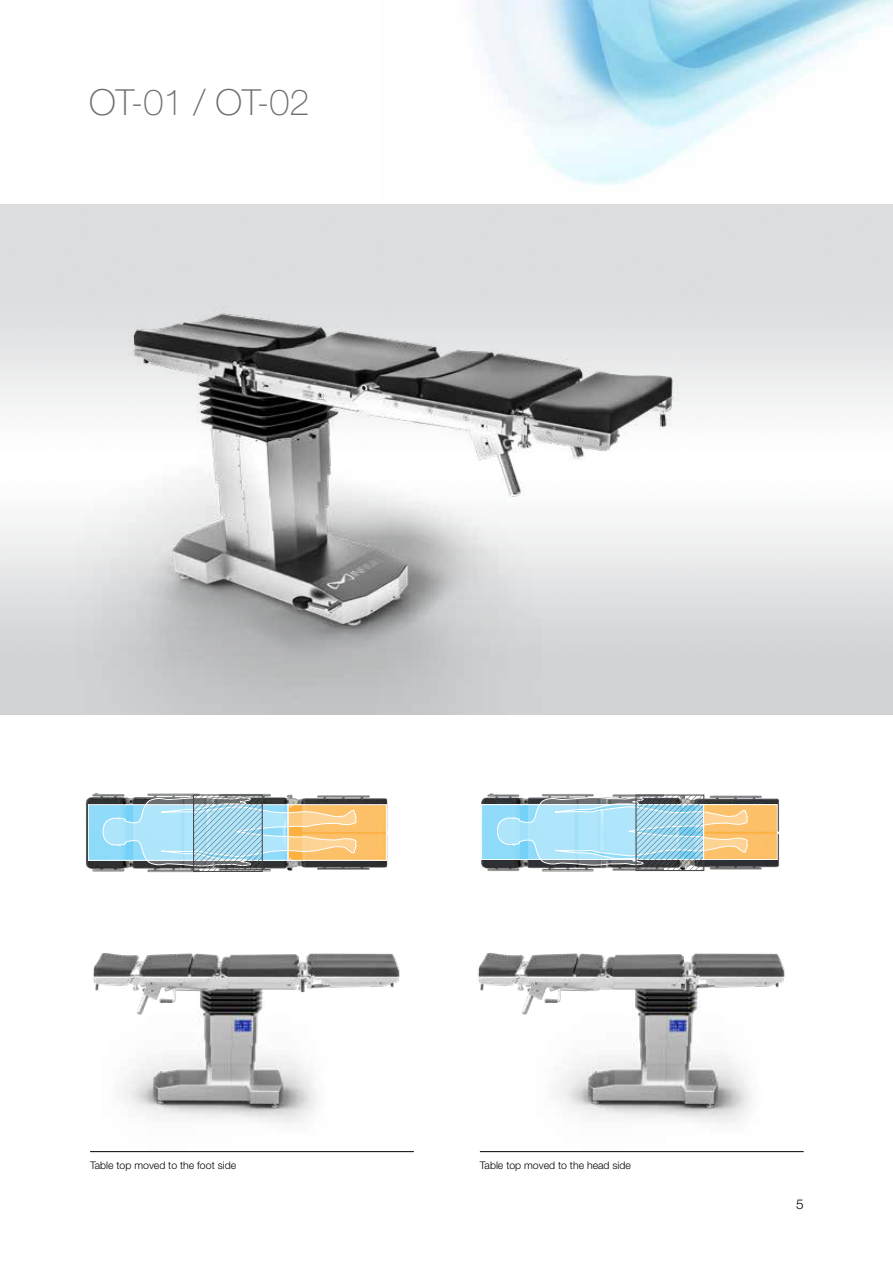
<style>
.page{position:relative;width:893px;height:1263px;background:#fff}
.page>*{position:absolute;margin:0;border:0;box-sizing:border-box;transform-origin:0 0}
.t1{font:100 36px "Helvetica Neue LT Pro";color:#6d6e71}
.t2{font:300 13.5px "Helvetica Neue LT Pro";color:#000}
.t3{font:300 10.5px "Helvetica Neue LT Pro";color:#000}
</style>
<div class="page">
<img style="left:475px;top:0;width:418px;height:185px">
<img style="left:0;top:204px;width:893px;height:510px">
<img style="left:481px;top:793px;width:299px;height:9px">
<img style="left:481px;top:802px;width:299px;height:70px">
<svg style="left:497px;top:797px;width:251px;height:69px;background:#646669"></svg>
<svg style="left:483px;top:806px;width:153px;height:52px;background:#a8e2fa"></svg>
<div style="left:481px;top:804px;width:223px;height:56px;border:1px solid #fff"></div>
<svg style="left:638px;top:797px;width:64px;height:72px;background:#92bbcb"></svg>
<div style="left:636px;top:795px;width:68px;height:76px;border:1px solid #414042"></div>
<svg style="left:705px;top:806px;width:70px;height:52px;background:#fcc678"></svg>
<div style="left:703px;top:804px;width:74px;height:56px;border:1px solid #fff"></div>
<img style="left:85px;top:793px;width:303px;height:80px">
<svg style="left:103px;top:797px;width:254px;height:70px;background:#626464"></svg>
<svg style="left:90px;top:806px;width:196px;height:52px;background:#a5e1f9"></svg>
<div style="left:88px;top:804px;width:200px;height:56px;border:1px solid #fff"></div>
<svg style="left:195px;top:797px;width:65px;height:72px;background:#9ec2d0"></svg>
<div style="left:193px;top:795px;width:69px;height:76px;border:1px solid #414042"></div>
<svg style="left:290px;top:806px;width:95px;height:52px;background:#fcc678"></svg>
<div style="left:288px;top:804px;width:99px;height:56px;border:1px solid #fff"></div>
<img style="left:90px;top:1030px;width:324px;height:123px">
<img style="left:479px;top:1030px;width:325px;height:123px">
<img style="left:93px;top:953px;width:307px;height:77px">
<img style="left:478px;top:953px;width:307px;height:77px">
<h1 class="t1" style="left:89px;top:82px;width:222px">OT-01 / OT-02</h1>
<p class="t3" style="left:90px;top:1159px;width:148px">Table top moved to the foot side</p>
<p class="t3" style="left:480px;top:1159px;width:153px">Table top moved to the head side</p>
<p class="t2" style="left:796px;top:1196px;width:9px">5</p>
</div>
